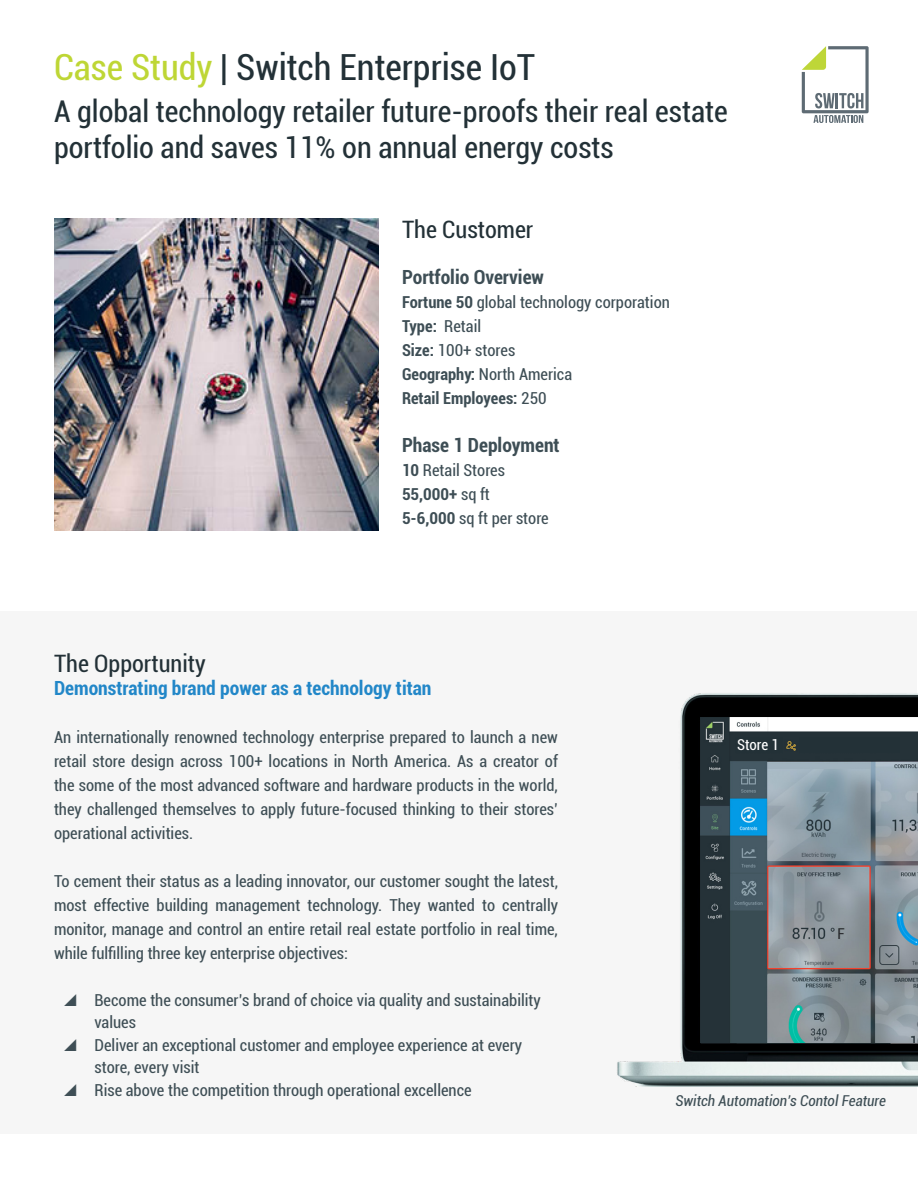
<style>
.page{position:relative;width:918px;height:1188px;background:#fff}
.page>*{position:absolute;margin:0;border:0;box-sizing:border-box;transform-origin:0 0}
.t1{font:condensed 36px "Roboto";color:#233137}
.t2{font:condensed 30px/36px "Roboto";color:#233137}
.t3{font:condensed 24px "Roboto";color:#233137}
.t4{font:700 condensed 19.5px "Roboto";color:#2287c8}
.t5{font:700 condensed 19.5px "Roboto";color:#3e4e55}
.Paragraph_Style_2{font:condensed 16.5px/24px "Roboto";color:#3e4e55;text-align:justify}
.t6{font:700 condensed 16.5px "Roboto";color:#3e4e55}
.t7{font:italic condensed 15px "Roboto";color:#3e4e55}
.t8{font:condensed 15px "Roboto";color:#fff}
.t9{font:condensed 15px "Roboto";color:#27292c}
.s1{color:#bed635}
.s2{font-weight:700}
.s3{font-weight:400}
</style>
<div class="page">
<div style="left:0;top:611px;width:916px;height:523px;background:#f6f6f6"></div>
<svg style="left:802px;top:46px;width:67px;height:77px"></svg>
<img style="left:617px;top:692px;width:301px;height:395px">
<img style="left:700px;top:718px;width:218px;height:325px">
<div style="left:735px;top:738px;width:165px;height:15px;background:#233137"></div>
<img style="left:783px;top:735px;width:15px;height:20px">
<svg style="left:836px;top:926px;width:11px;height:13px"></svg>
<img style="left:54px;top:218px;width:324px;height:313px">
<p class="t1" style="left:54px;top:42px;width:483px"><span class="s1">Case Study</span> | Switch Enterprise IoT</p>
<p class="t2" style="left:54px;top:92px;width:675px">A global technology retailer future-proofs their real estate portfolio and saves 11% on annual energy costs</p>
<p class="t3" style="left:402px;top:212px;width:133px">The Customer</p>
<p class="t5" style="left:402px;top:263px;width:143px">Portfolio Overview</p>
<p class="Paragraph_Style_2" style="left:402px;top:290px;width:269px"><span class="s2">Fortune 50</span> global technology corporation</p>
<p class="Paragraph_Style_2" style="left:402px;top:314px;width:81px"><span class="s2">Type:</span> Retail</p>
<p class="Paragraph_Style_2" style="left:402px;top:338px;width:115px"><span class="s2">Size:</span> 100+ stores</p>
<p class="Paragraph_Style_2" style="left:402px;top:362px;width:172px"><span class="s2">Geography:</span> North America</p>
<p class="t6" style="left:402px;top:387px;width:146px">Retail Employees: <span class="s3">250</span></p>
<p class="t5" style="left:402px;top:431px;width:159px">Phase 1 Deployment</p>
<p class="Paragraph_Style_2" style="left:402px;top:458px;width:105px"><span class="s2">10</span> Retail Stores</p>
<p class="t6" style="left:402px;top:483px;width:89px">55,000+ <span class="s3">sq ft</span></p>
<p class="Paragraph_Style_2" style="left:402px;top:506px;width:148px"><span class="s2">5-6,000</span> sq ft per store</p>
<p class="t3" style="left:54px;top:647px;width:153px">The Opportunity</p>
<p class="t4" style="left:54px;top:675px;width:379px">Demonstrating brand power as a technology titan</p>
<p class="Paragraph_Style_2" style="left:54px;top:725px;width:505px">An internationally renowned technology enterprise prepared to launch a new retail store design across 100+ locations in North America. As a creator of the some of the most advanced software and hardware products in the world, they challenged themselves to apply future-focused thinking to their stores’ operational activities.</p>
<p class="Paragraph_Style_2" style="left:54px;top:869px;width:506px">To cement their status as a leading innovator, our customer sought the latest, most effective building management technology. They wanted to centrally monitor, manage and control an entire retail real estate portfolio in real time, while fulfilling three key enterprise objectives:</p>
<p class="Paragraph_Style_2" style="left:94px;top:988px;width:448px;line-height:22.5px">Become the consumer’s brand of choice via quality and sustainability values</p>
<p class="Paragraph_Style_2" style="left:94px;top:1033px;width:429px;line-height:22.5px">Deliver an exceptional customer and employee experience at every store, every visit</p>
<p class="Paragraph_Style_2" style="left:94px;top:1077px;width:379px">Rise above the competition through operational excellence</p>
<p class="t8" style="left:737px;top:734px;width:44px">Store 1</p>
<p class="t9" style="left:837px;top:923px;width:9px">F</p>
<p class="t7" style="left:676px;top:1091px;width:212px">Switch Automation’s Contol Feature</p>
</div>
